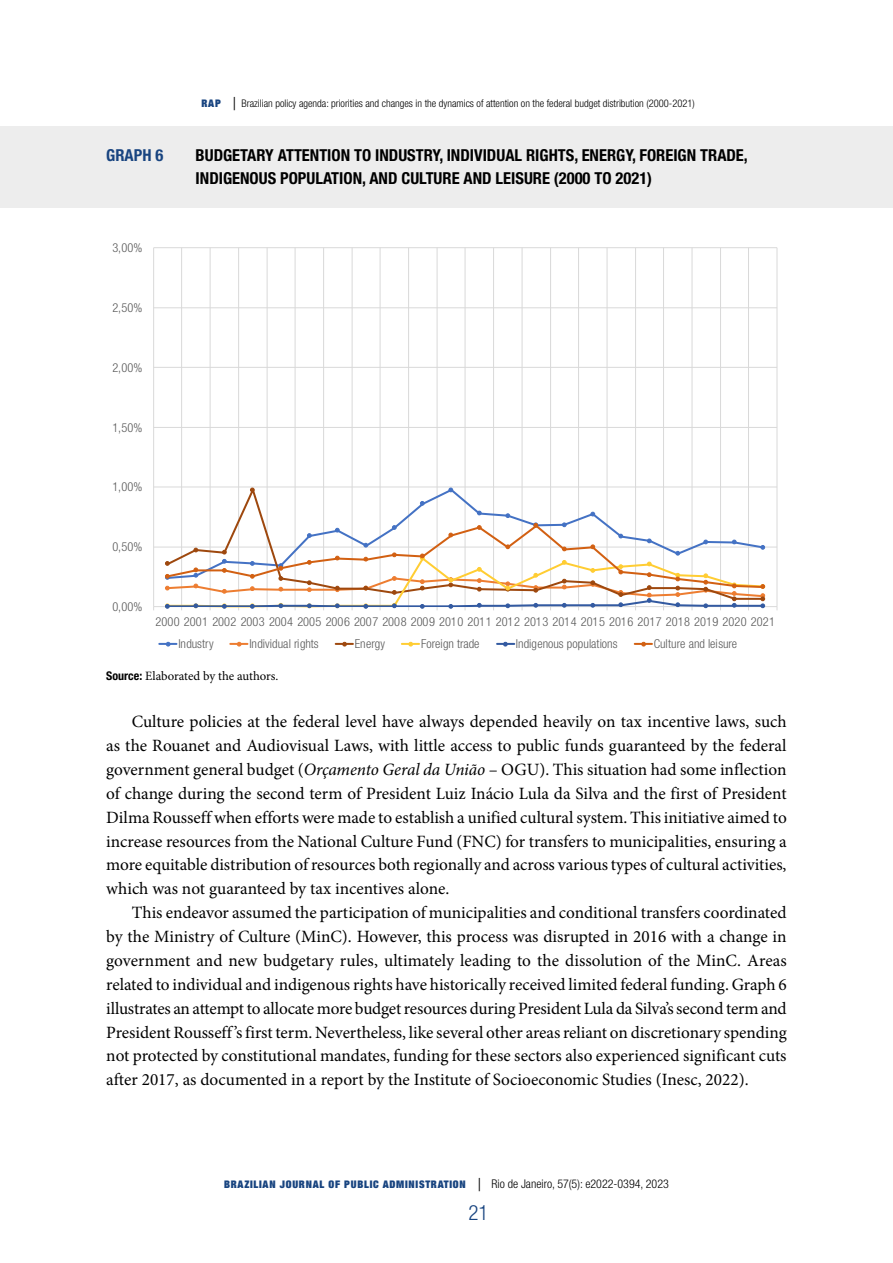
<style>
.page{position:relative;width:893px;height:1263px;background:#fff}
.page>*{position:absolute;margin:0;border:0;box-sizing:border-box;transform-origin:0 0}
.t1{font:300 condensed 21px "Helvetica Neue LT Std";color:#184480}
.t2{font:17.25px/23.9px "Minion Pro";color:#000;text-align:justify}
.t3{font:700 condensed 16.5px/23.1px "Helvetica Neue LT Std";color:#000}
.t4{font:700 condensed 16.5px "Helvetica Neue LT Std";color:#184480}
.t5{font:12.75px "Minion Pro";letter-spacing:-.005em;color:#000}
.t6{font:300 condensed 12.3px/22.2px "Helvetica Neue LT Std";color:#595959}
.t7{font:300 condensed 10.5px "Helvetica Neue LT Std";color:#000}
.t8{font:900 expanded 10.5px "Helvetica Neue";letter-spacing:.07em;color:#184480}
.s1{font-family:"Helvetica Neue";font-weight:900;font-stretch:expanded;color:#184480}
.s2{font-size:18px}
.s3{font-family:"Helvetica Neue LT Std";font-weight:700;font-stretch:condensed;font-size:12px}
.s4{font-style:italic}
.s5{font-family:"Helvetica Neue LT Std";font-weight:300;font-stretch:condensed;font-size:18px;color:#000}
.s6{font-family:"Helvetica Neue LT Std";font-weight:300;font-stretch:condensed;font-size:12px;color:#000}
</style>
<div class="page">
<div style="left:0;top:126px;width:893px;height:81px;background:#ededed"></div>
<hr style="left:154px;top:547px;width:623px;height:1px;background:#d9d9d9">
<hr style="left:154px;top:487px;width:623px;height:1px;background:#d9d9d9">
<hr style="left:154px;top:427px;width:623px;height:1px;background:#d9d9d9">
<hr style="left:154px;top:367px;width:623px;height:1px;background:#d9d9d9">
<hr style="left:154px;top:307px;width:623px;height:1px;background:#d9d9d9">
<hr style="left:154px;top:247px;width:623px;height:1px;background:#d9d9d9">
<hr style="left:153px;top:248px;width:1px;height:359px;background:#d9d9d9">
<hr style="left:181px;top:248px;width:1px;height:359px;background:#d9d9d9">
<hr style="left:210px;top:248px;width:1px;height:359px;background:#d9d9d9">
<hr style="left:238px;top:248px;width:1px;height:359px;background:#d9d9d9">
<hr style="left:267px;top:248px;width:1px;height:359px;background:#d9d9d9">
<hr style="left:295px;top:248px;width:1px;height:359px;background:#d9d9d9">
<hr style="left:323px;top:248px;width:1px;height:359px;background:#d9d9d9">
<hr style="left:352px;top:248px;width:1px;height:359px;background:#d9d9d9">
<hr style="left:380px;top:248px;width:1px;height:359px;background:#d9d9d9">
<hr style="left:408px;top:248px;width:1px;height:359px;background:#d9d9d9">
<hr style="left:437px;top:248px;width:1px;height:359px;background:#d9d9d9">
<hr style="left:465px;top:248px;width:1px;height:359px;background:#d9d9d9">
<hr style="left:493px;top:248px;width:1px;height:359px;background:#d9d9d9">
<hr style="left:522px;top:248px;width:1px;height:359px;background:#d9d9d9">
<hr style="left:550px;top:248px;width:1px;height:359px;background:#d9d9d9">
<hr style="left:578px;top:248px;width:1px;height:359px;background:#d9d9d9">
<hr style="left:607px;top:248px;width:1px;height:359px;background:#d9d9d9">
<hr style="left:635px;top:248px;width:1px;height:359px;background:#d9d9d9">
<hr style="left:663px;top:248px;width:1px;height:359px;background:#d9d9d9">
<hr style="left:692px;top:248px;width:1px;height:359px;background:#d9d9d9">
<hr style="left:720px;top:248px;width:1px;height:359px;background:#d9d9d9">
<hr style="left:748px;top:248px;width:1px;height:359px;background:#d9d9d9">
<hr style="left:777px;top:248px;width:1px;height:359px;background:#d9d9d9">
<hr style="left:154px;top:606px;width:623px;height:1px;background:#d9d9d9">
<svg style="left:165px;top:484px;width:600px;height:27px"></svg>
<svg style="left:250px;top:488px;width:5px;height:4px"></svg>
<svg style="left:165px;top:511px;width:600px;height:99px"></svg>
<svg style="left:159px;top:642px;width:17px;height:4px"></svg>
<svg style="left:230px;top:642px;width:17px;height:4px"></svg>
<svg style="left:336px;top:642px;width:17px;height:4px"></svg>
<svg style="left:402px;top:642px;width:17px;height:4px"></svg>
<svg style="left:497px;top:642px;width:17px;height:4px"></svg>
<svg style="left:635px;top:642px;width:17px;height:4px"></svg>
<p class="t7" style="left:201px;top:98px;width:495px"><span class="s1">RAP</span> <span class="s2">|</span> Brazilian policy agenda: priorities and changes in the dynamics of attention on the federal budget distribution (2000-2021)</p>
<p class="t4" style="left:106px;top:145px;width:59px">GRAPH 6</p>
<p class="t3" style="left:196px;top:143px;width:554px">BUDGETARY ATTENTION TO INDUSTRY, INDIVIDUAL RIGHTS, ENERGY, FOREIGN TRADE,<br>INDIGENOUS POPULATION, AND CULTURE AND LEISURE (2000 TO 2021)</p>
<p class="t6" style="left:112px;top:236px;width:31px">3,00%</p>
<p class="t6" style="left:112px;top:296px;width:31px">2,50%</p>
<p class="t6" style="left:112px;top:356px;width:31px">2,00%</p>
<p class="t6" style="left:112px;top:416px;width:31px">1,50%</p>
<p class="t6" style="left:112px;top:476px;width:31px">1,00%</p>
<p class="t6" style="left:112px;top:536px;width:31px">0,50%</p>
<p class="t6" style="left:112px;top:595px;width:31px">0,00%</p>
<p class="t6" style="left:178px;top:611px;width:598px;text-indent:-23px">2000 2001 2002 2003 2004 2005 2006 2007 2008 2009 2010 2011 2012 2013 2014 2015 2016 2017 2018 2019 2020 2021<br>Industry</p>
<p class="t6" style="left:249px;top:633px;width:71px">Individual rights</p>
<p class="t6" style="left:355px;top:633px;width:32px">Energy</p>
<p class="t6" style="left:421px;top:633px;width:60px">Foreign trade</p>
<p class="t6" style="left:516px;top:633px;width:103px">Indigenous populations</p>
<p class="t6" style="left:654px;top:633px;width:85px">Culture and leisure</p>
<p class="t5" style="left:106px;top:667px;width:174px"><span class="s3">Source:</span> Elaborated by the authors.</p>
<p class="t2" style="left:106px;top:710px;width:682px;text-indent:26px">Culture policies at the federal level have always depended heavily on tax incentive laws, such as the Rouanet and Audiovisual Laws, with little access to public funds guaranteed by the federal government general budget (<span class="s4">Orçamento Geral da União</span> – OGU). This situation had some inflection of change during the second term of President Luiz Inácio Lula da Silva and the first of President Dilma Rousseff when efforts were made to establish a unified cultural system. This initiative aimed to increase resources from the National Culture Fund (FNC) for transfers to municipalities, ensuring a more equitable distribution of resources both regionally and across various types of cultural activities, which was not guaranteed by tax incentives alone.</p>
<p class="t2" style="left:106px;top:901px;width:682px;text-indent:26px">This endeavor assumed the participation of municipalities and conditional transfers coordinated by the Ministry of Culture (MinC). However, this process was disrupted in 2016 with a change in government and new budgetary rules, ultimately leading to the dissolution of the MinC. Areas related to individual and indigenous rights have historically received limited federal funding. Graph 6 illustrates an attempt to allocate more budget resources during President Lula da Silva’s second term and President Rousseff ’s first term. Nevertheless, like several other areas reliant on discretionary spending not protected by constitutional mandates, funding for these sectors also experienced significant cuts after 2017, as documented in a report by the Institute of Socioeconomic Studies (Inesc, 2022).</p>
<p class="t8" style="left:224px;top:1177px;width:446px">BRAZILIAN JOURNAL OF PUBLIC ADMINISTRATION <span class="s5">|</span> <span class="s6">Rio de Janeiro, 57(5): e2022-0394, 2023</span></p>
<p class="t1" style="left:468px;top:1200px;width:22px">21</p>
</div>
